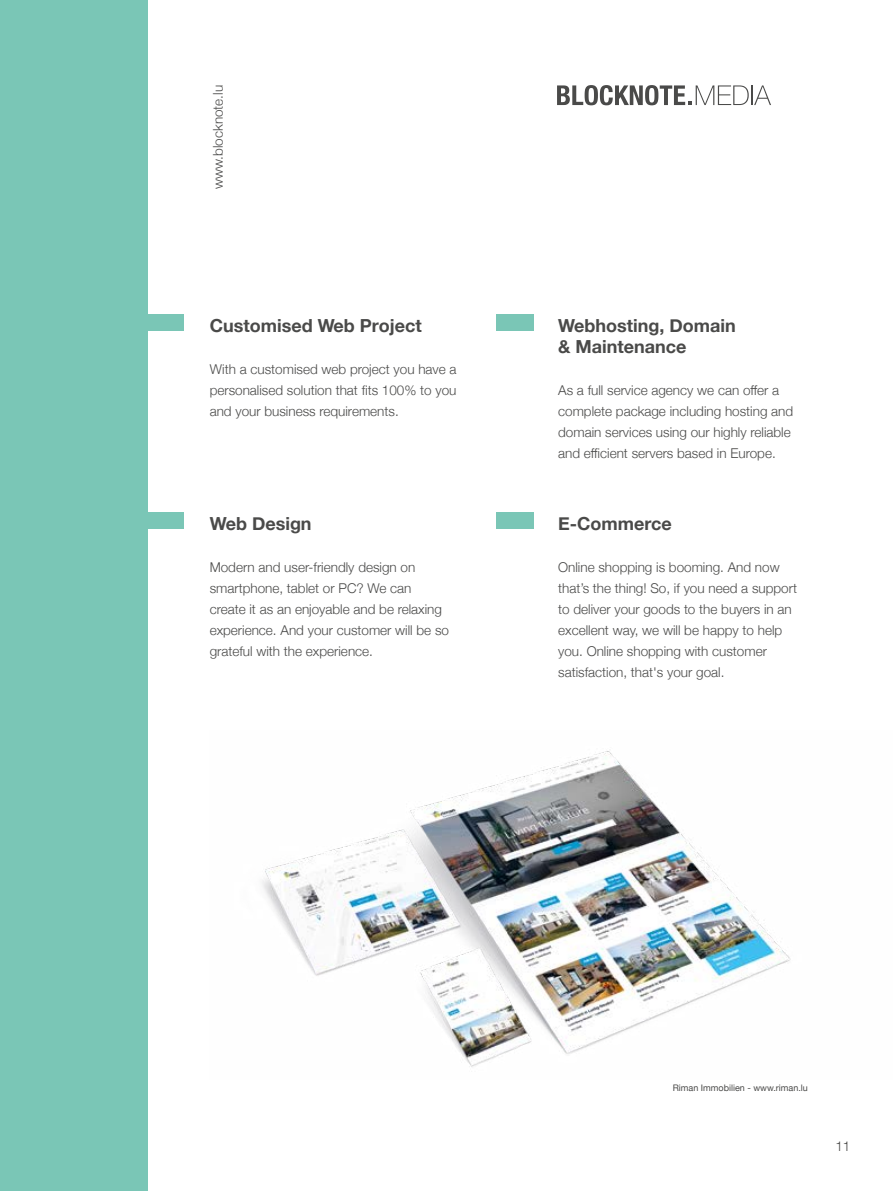
<style>
.page{position:relative;width:893px;height:1191px;background:#fff}
.page>*{position:absolute;margin:0;border:0;box-sizing:border-box;transform-origin:0 0}
.t1{font:700 18px/21px "Helvetica Neue";color:#4a4a49}
.t2{font:300 13.5px/21px "Helvetica Neue";color:#4a4a49}
.t3{font:9px "Helvetica Neue";color:#4a4a49}
</style>
<div class="page">
<div style="left:0;top:0;width:147px;height:1191px;background:#7ac6b6"></div>
<img style="left:262px;top:751px;width:529px;height:316px">
<div style="left:147px;top:314px;width:37px;height:16px;background:#7ac6b6"></div>
<div style="left:496px;top:314px;width:38px;height:16px;background:#7ac6b6"></div>
<div style="left:147px;top:512px;width:37px;height:16px;background:#7ac6b6"></div>
<div style="left:496px;top:512px;width:38px;height:16px;background:#7ac6b6"></div>
<svg style="left:557px;top:85px;width:214px;height:20px"></svg>
<p class="t2" style="left:206px;top:189px;width:105px;rotate:-90deg">www.blocknote.lu</p>
<h1 class="t1" style="left:210px;top:315px;width:213px">Customised Web Project</h1>
<p class="t2" style="left:210px;top:357px;width:248px;text-align:justify">With a customised web project you have a personalised solution that fits 100% to you and your business requirements.</p>
<h1 class="t1" style="left:210px;top:513px;width:103px">Web Design</h1>
<p class="t2" style="left:210px;top:555px;width:241px">Modern and user-friendly design on smartphone, tablet or PC? We can create it as an enjoyable and be relaxing experience. And your customer will be so grateful with the experience.</p>
<h1 class="t1" style="left:558px;top:315px;width:179px">Webhosting, Domain &amp; Maintenance</h1>
<p class="t2" style="left:558px;top:378px;width:237px">As a full service agency we can offer a complete package including hosting and domain services using our highly reliable and efficient servers based in Europe.</p>
<h1 class="t1" style="left:558px;top:513px;width:115px">E-Commerce</h1>
<p class="t2" style="left:558px;top:555px;width:240px">Online shopping is booming. And now that’s the thing! So, if you need a support to deliver your goods to the buyers in an excellent way, we will be happy to help you. Online shopping with customer satisfaction, that's your goal.</p>
<p class="t3" style="left:673px;top:1081px;width:137px">Riman Immobilien - www.riman.lu</p>
<p class="t2" style="left:835px;top:1134px;width:17px">11</p>
</div>
